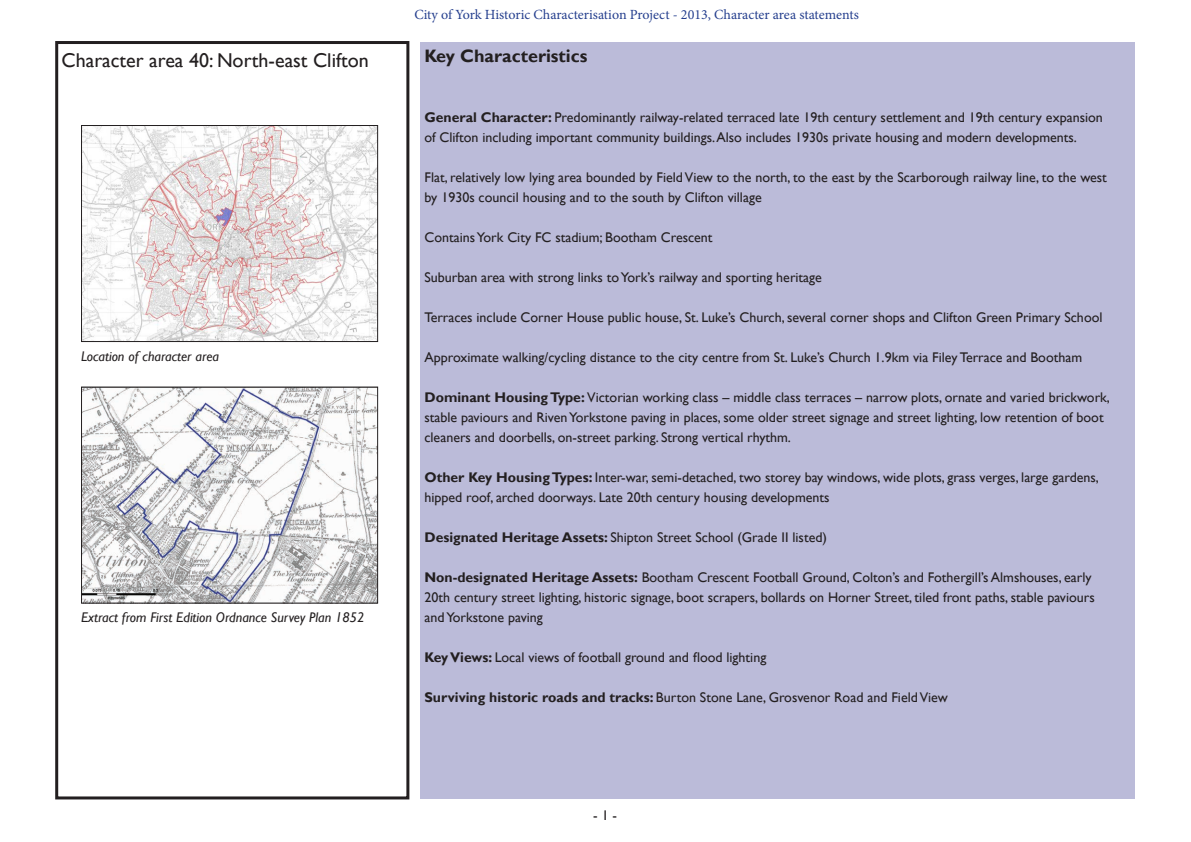
<style>
.page{position:relative;width:1191px;height:842px;background:#fff}
.page>*{position:absolute;margin:0;border:0;box-sizing:border-box;transform-origin:0 0}
.Heading{font:20px "Gill Sans";color:#231f20}
.Sub-heading{font:700 18px "Gill Sans";color:#231f20}
.t1{font:14px/20px "Gill Sans";color:#231f20}
.t2{font:14px "Minion Pro";color:#253f8e}
.t3{font:italic 14px "Gill Sans";color:#231f20}
.s1{font-weight:700}
</style>
<div class="page">
<div style="left:55px;top:41px;width:354px;height:758px;border:3px solid #231f20"></div>
<div style="left:420px;top:43px;width:714px;height:756px;background:#bbbbd9"></div>
<img style="left:83px;top:388px;width:293px;height:214px">
<div style="left:81px;top:386px;width:297px;height:218px;border:1px solid #231f20"></div>
<img style="left:83px;top:127px;width:293px;height:213px">
<div style="left:81px;top:125px;width:297px;height:217px;border:1px solid #231f20"></div>
<p class="t2" style="left:414px;top:5px;width:446px">City of York Historic Characterisation Project - 2013, Character area statements</p>
<p class="Heading" style="left:62px;top:48px;width:309px">Character area 40: North-east Clifton</p>
<p class="Sub-heading" style="left:424px;top:45px;width:165px">Key Characteristics</p>
<p class="t3" style="left:81px;top:348px;width:140px">Location of character area</p>
<p class="t3" style="left:81px;top:609px;width:285px">Extract from First Edition Ordnance Survey Plan 1852</p>
<p class="t1" style="left:424px;top:107px;width:680px"><span class="s1">General Character:</span> Predominantly railway-related terraced late 19th century settlement and 19th century expansion of Clifton including important community buildings. Also includes 1930s private housing and modern developments.</p>
<p class="t1" style="left:424px;top:167px;width:684px">Flat, relatively low lying area bounded by Field View to the north, to the east by the Scarborough railway line, to the west by 1930s council housing and to the south by Clifton village</p>
<p class="t1" style="left:424px;top:227px;width:290px">Contains York City FC stadium; Bootham Crescent</p>
<p class="t1" style="left:424px;top:267px;width:399px">Suburban area with strong links to York’s railway and sporting heritage</p>
<p class="t1" style="left:424px;top:307px;width:679px">Terraces include Corner House public house, St. Luke’s Church, several corner shops and Clifton Green Primary School</p>
<p class="t1" style="left:424px;top:347px;width:659px">Approximate walking/cycling distance to the city centre from St. Luke’s Church 1.9km via Filey Terrace and Bootham</p>
<p class="t1" style="left:424px;top:387px;width:687px"><span class="s1">Dominant Housing Type:</span> Victorian working class – middle class terraces – narrow plots, ornate and varied brickwork, stable paviours and Riven Yorkstone paving in places, some older street signage and street lighting, low retention of boot cleaners and doorbells, on-street parking. Strong vertical rhythm.</p>
<p class="t1" style="left:424px;top:467px;width:676px"><span class="s1">Other Key Housing Types:</span> Inter-war, semi-detached, two storey bay windows, wide plots, grass verges, large gardens, hipped roof, arched doorways. Late 20th century housing developments</p>
<p class="t1" style="left:424px;top:527px;width:404px"><span class="s1">Designated Heritage Assets:</span> Shipton Street School (Grade II listed)</p>
<p class="t1" style="left:424px;top:567px;width:672px"><span class="s1">Non-designated Heritage Assets:</span> Bootham Crescent Football Ground, Colton’s and Fothergill’s Almshouses, early<br>20th century street lighting, historic signage, boot scrapers, bollards on Horner Street, tiled front paths, stable paviours and Yorkstone paving</p>
<p class="t1" style="left:424px;top:648px;width:343px"><span class="s1">Key Views:</span> Local views of football ground and flood lighting</p>
<p class="t1" style="left:424px;top:688px;width:525px"><span class="s1">Surviving historic roads and tracks:</span> Burton Stone Lane, Grosvenor Road and Field View</p>
<p class="t1" style="left:593px;top:805px;width:25px">- 1 -</p>
</div>
